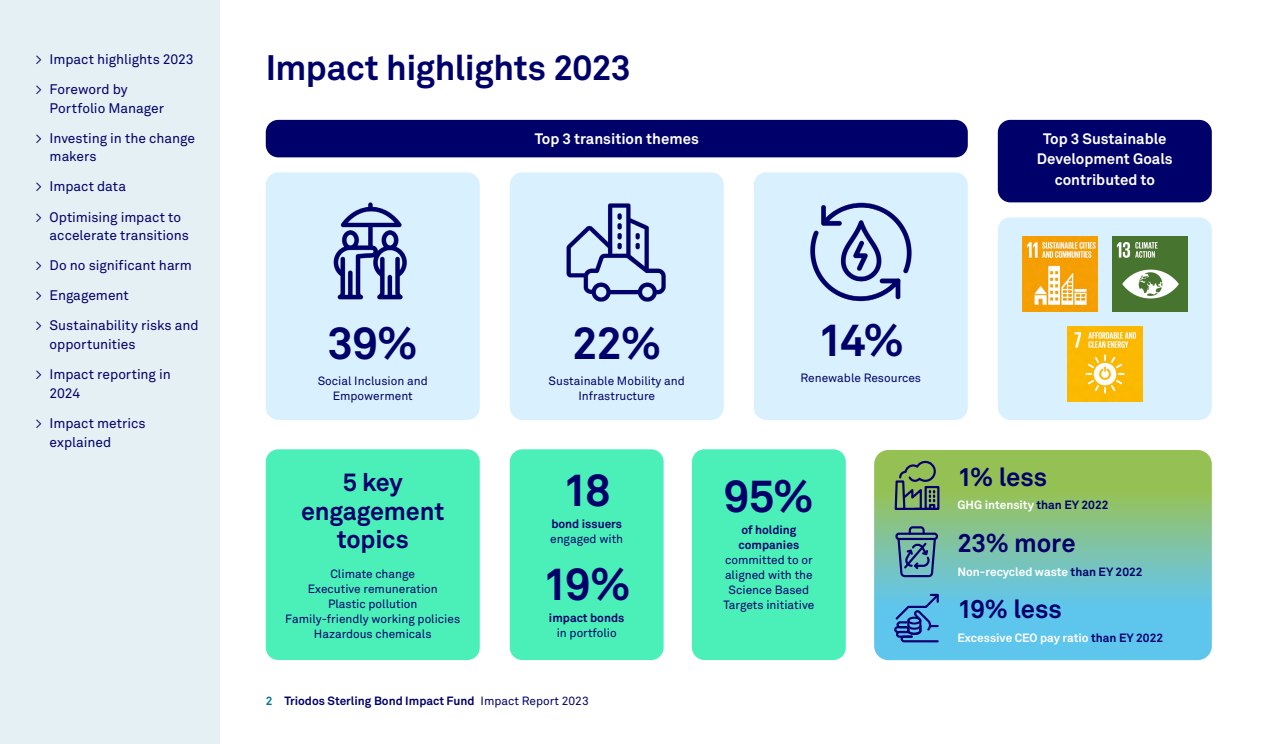
<style>
.page{position:relative;width:1265px;height:744px;background:#fff}
.page>*{position:absolute;margin:0;border:0;box-sizing:border-box;transform-origin:0 0}
.t1{font:700 45px "Akkurat Pro";letter-spacing:-.05em;color:#00006b}
.t2{font:700 35px "Akkurat Pro";letter-spacing:-.015em;color:#00006b}
.t3{font:700 25.62px "Akkurat Pro";letter-spacing:-.005em;color:#00006b}
.t4{font:700 25px/28.8px "Akkurat Pro";letter-spacing:-.01em;color:#00006b;text-align:center}
.t5{font:700 15px/20.6px "Akkurat Pro";color:#fff;text-align:center}
.t6{font:13.75px/30px "Akkurat Pro";letter-spacing:-.005em;color:#00006b}
.t7{font:11.88px/15px "Akkurat Pro";color:#00006b;text-align:center}
.t8{font:700 11.88px/15px "Akkurat Pro";color:#00006b}
.t9{font:700 11.88px "Akkurat Pro";color:#fff}
.s1{color:#00006b}
.s2{color:#007997}
.s3{font-weight:400}
</style>
<div class="page">
<div style="left:0;top:0;width:220px;height:744px;background:#e5f0f4"></div>
<div style="left:266px;top:120px;width:702px;height:37px;background:#00006b;border-radius:13px"></div>
<svg style="left:874px;top:450px;width:338px;height:210px;background:#7ac3a8"></svg>
<div style="left:998px;top:120px;width:214px;height:82px;background:#00006b;border-radius:13px"></div>
<div style="left:998px;top:217px;width:214px;height:203px;background:#d9f1ff;border-radius:13px"></div>
<div style="left:692px;top:449px;width:154px;height:211px;background:#4bf0b9;border-radius:13px"></div>
<div style="left:266px;top:449px;width:214px;height:211px;background:#4bf0b9;border-radius:13px"></div>
<img style="left:1022px;top:237px;width:75px;height:75px">
<img style="left:1112px;top:237px;width:75px;height:75px">
<img style="left:1067px;top:327px;width:75px;height:75px">
<div style="left:925px;top:486px;width:14px;height:24px;border:2px solid #080070"></div>
<svg style="left:893px;top:460px;width:44px;height:51px;background:#6c8a5f"></svg>
<div style="left:510px;top:449px;width:154px;height:211px;background:#4bf0b9;border-radius:13px"></div>
<div style="left:266px;top:172px;width:214px;height:248px;background:#d9f1ff;border-radius:13px"></div>
<div style="left:510px;top:172px;width:214px;height:248px;background:#d9f1ff;border-radius:13px"></div>
<div style="left:754px;top:172px;width:214px;height:248px;background:#d9f1ff;border-radius:13px"></div>
<img style="left:566px;top:203px;width:100px;height:99px">
<img style="left:333px;top:202px;width:74px;height:98px">
<img style="left:810px;top:202px;width:102px;height:100px">
<svg style="left:893px;top:592px;width:48px;height:51px;background:#4a93cb"></svg>
<div style="left:895px;top:532px;width:43px;height:8px;border:2px solid #080070;border-radius:2px"></div>
<svg style="left:896px;top:525px;width:41px;height:53px;background:#578598"></svg>
<p class="t6" style="left:35px;top:44px;width:160px">&gt; Impact highlights 2023 &gt; Foreword by</p>
<p class="t6" style="left:35px;top:93px;width:161px;text-indent:14px">Portfolio Manager<br>&gt; Investing in the change</p>
<p class="t6" style="left:35px;top:142px;width:147px;text-indent:14px">makers<br>&gt; Impact data<br>&gt; Optimising impact to</p>
<p class="t6" style="left:35px;top:220px;width:165px;text-indent:14px">accelerate transitions &gt; Do no significant harm &gt; Engagement<br>&gt; Sustainability risks and</p>
<p class="t6" style="left:35px;top:329px;width:137px;text-indent:14px">opportunities<br>&gt; Impact reporting in</p>
<p class="t6" style="left:35px;top:378px;width:112px;text-indent:14px">2024<br>&gt; Impact metrics</p>
<p class="t6" style="left:50px;top:427px;width:63px">explained</p>
<h2 class="t2" style="left:266px;top:46px;width:367px">Impact highlights 2023</h2>
<h1 class="t1" style="left:328px;top:315px;width:92px">39%</h1>
<p class="t7" style="left:318px;top:373px;width:112px">Social Inclusion and<br>Empowerment</p>
<h3 class="t4" style="left:301px;top:468px;width:145px">5 key engagement topics</h3>
<p class="t7" style="left:285px;top:566px;width:177px">Climate change<br>Executive remuneration<br>Plastic pollution<br>Family-friendly working policies<br>Hazardous chemicals</p>
<p class="t5" style="left:535px;top:128px;width:166px">Top 3 transition themes</p>
<p class="t5" style="left:1037px;top:128px;width:137px">Top 3 Sustainable<br>Development Goals contributed to</p>
<h1 class="t1" style="left:572px;top:315px;width:91px">22%</h1>
<p class="t7" style="left:549px;top:373px;width:138px">Sustainable Mobility and<br>Infrastructure</p>
<h1 class="t1" style="left:563px;top:462px;width:50px">18</h1>
<p class="t8" style="left:551px;top:516px;width:72px">bond issuers</p>
<p class="t7" style="left:550px;top:531px;width:75px">engaged with</p>
<h1 class="t1" style="left:543px;top:556px;width:90px">19%</h1>
<p class="t8" style="left:549px;top:611px;width:77px">impact bonds</p>
<p class="t7" style="left:557px;top:626px;width:61px">in portfolio</p>
<h1 class="t1" style="left:818px;top:312px;width:88px">14%</h1>
<p class="t7" style="left:801px;top:370px;width:122px">Renewable Resources</p>
<h1 class="t1" style="left:724px;top:468px;width:92px">95%</h1>
<p class="t8" style="left:739px;top:523px;width:62px">of holding companies</p>
<p class="t7" style="left:724px;top:553px;width:92px">committed to or aligned with the<br>Science Based<br>Targets initiative</p>
<h3 class="t3" style="left:958px;top:461px;width:91px">1% less</h3>
<p class="t9" style="left:958px;top:498px;width:153px">GHG intensity <span class="s1">than EY 2022</span></p>
<h3 class="t3" style="left:958px;top:527px;width:120px">23% more</h3>
<p class="t9" style="left:958px;top:564px;width:187px">Non-recycled waste <span class="s1">than EY 2022</span></p>
<h3 class="t3" style="left:958px;top:593px;width:106px">19% less</h3>
<p class="t9" style="left:958px;top:630px;width:207px">Excessive CEO pay ratio <span class="s1">than EY 2022</span></p>
<p class="t8" style="left:266px;top:693px;width:325px"><span class="s2">2</span> Triodos Sterling Bond Impact Fund <span class="s3">Impact Report 2023</span></p>
</div>
